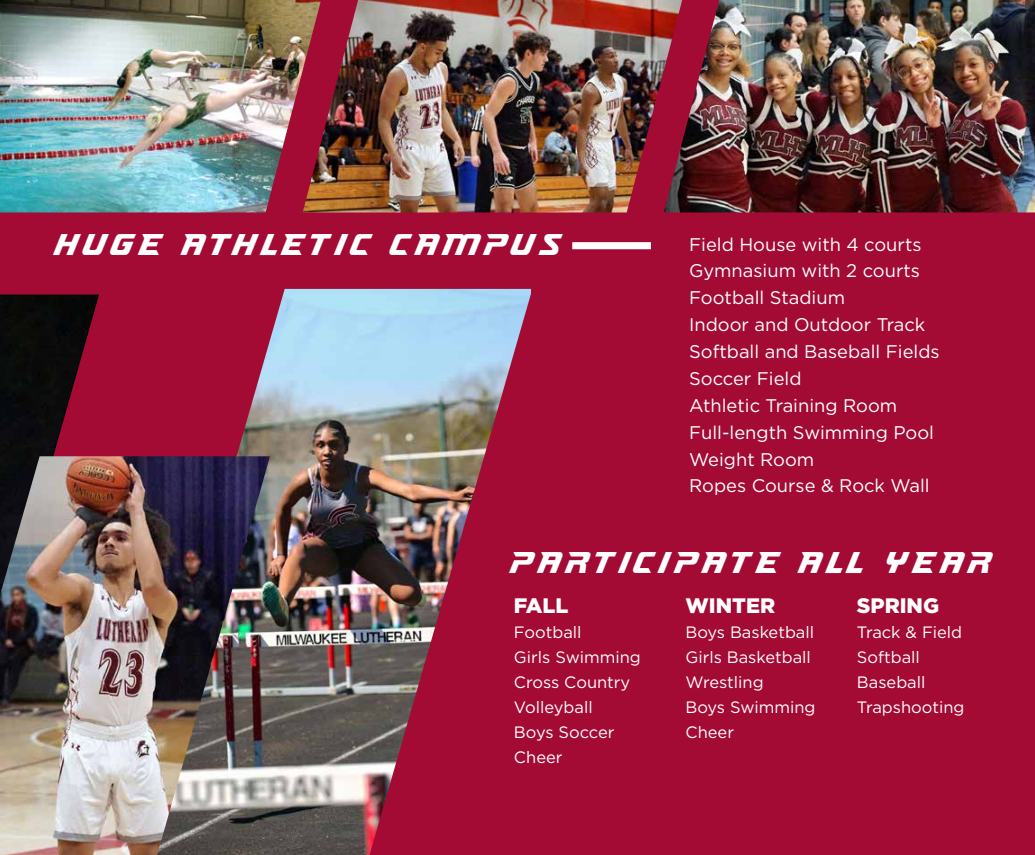
<style>
.page{position:relative;width:1035px;height:855px;background:#a30b35}
.page>*{position:absolute;margin:0;border:0;box-sizing:border-box;transform-origin:0 0}
.t1{font:30px "Richardson Brand Accelerator";color:#fff}
.t2{font:900 21px "Gotham";color:#fff}
.t3{font:18.25px/26.9px "Gotham";color:#fff}
.t4{font:16.5px/25px "Gotham";color:#fff}
</style>
<div class="page">
<svg style="left:0;top:294px;width:99px;height:162px"></svg>
<img style="left:236px;top:289px;width:295px;height:566px">
<img style="left:0;top:456px;width:270px;height:399px">
<img style="left:0;top:0;width:303px;height:212px">
<img style="left:303px;top:0;width:361px;height:212px">
<img style="left:664px;top:0;width:371px;height:212px">
<div style="left:572px;top:242px;width:79px;height:7px;background:#fff"></div>
<h1 class="t1" style="left:53px;top:227px;width:513px">HUGE ATHLETIC CAMPUS</h1>
<p class="t3" style="left:689px;top:230px;width:252px">Field House with 4 courts<br>Gymnasium with 2 courts<br>Football Stadium<br>Indoor and Outdoor Track<br>Softball and Baseball Fields<br>Soccer Field<br>Athletic Training Room<br>Full-length Swimming Pool<br>Weight Room<br>Ropes Course &amp; Rock Wall</p>
<h1 class="t1" style="left:509px;top:545px;width:487px">PARTICIPATE ALL YEAR</h1>
<p class="t2" style="left:514px;top:591px;width:56px">FALL</p>
<p class="t4" style="left:514px;top:619px;width:128px">Football<br>Girls Swimming<br>Cross Country<br>Volleyball<br>Boys Soccer<br>Cheer</p>
<p class="t2" style="left:685px;top:591px;width:91px">WINTER</p>
<p class="t4" style="left:685px;top:619px;width:132px">Boys Basketball<br>Girls Basketball<br>Wrestling<br>Boys Swimming<br>Cheer</p>
<p class="t2" style="left:857px;top:591px;width:84px">SPRING</p>
<p class="t4" style="left:857px;top:619px;width:109px">Track &amp; Field<br>Softball<br>Baseball<br>Trapshooting</p>
</div>
